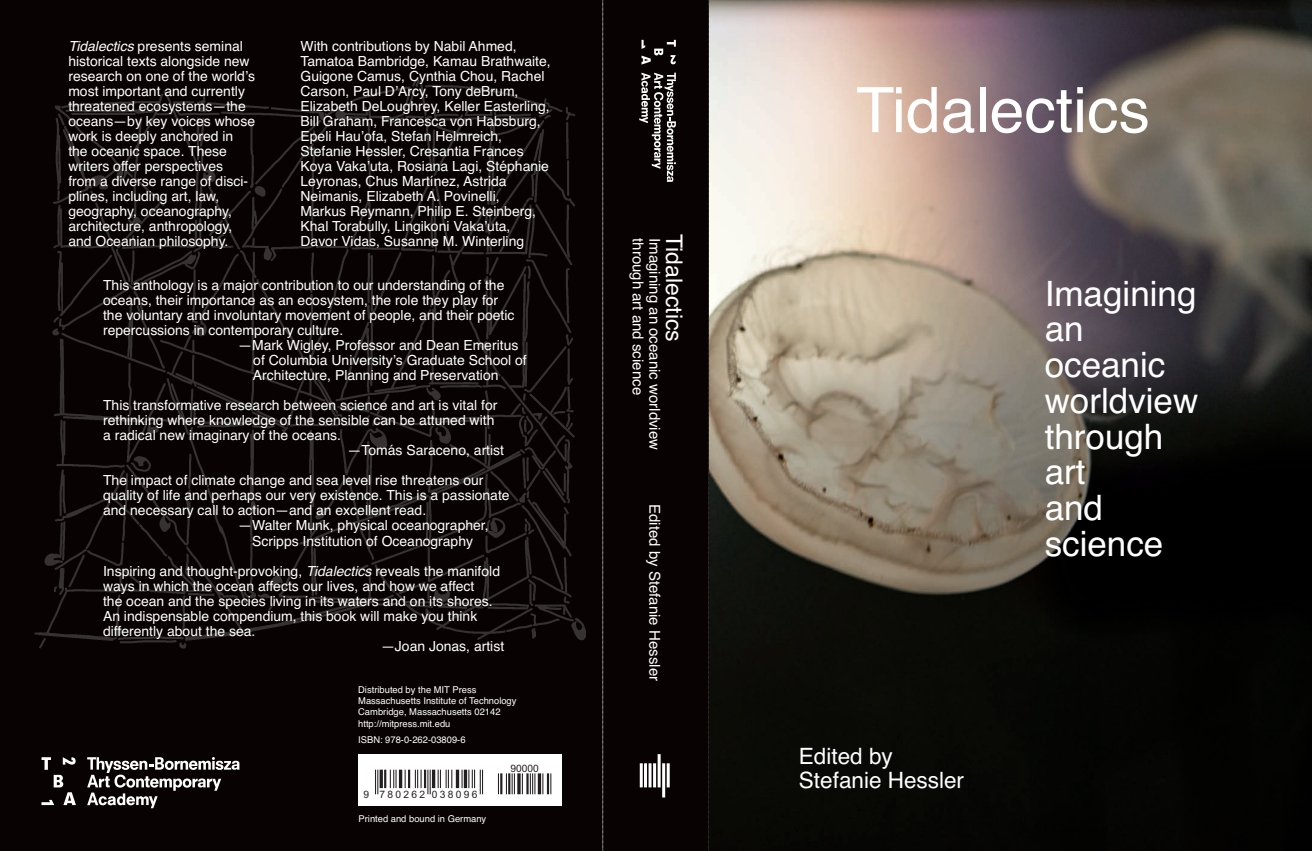
<style>
.page{position:relative;width:1312px;height:851px;background:#fff}
.page>*{position:absolute;margin:0;border:0;box-sizing:border-box;transform-origin:0 0}
.t1{font:62.62px "Helvetica";color:#fff}
.t2{font:35px/35.8px "Helvetica";color:#fff}
.t3{font:22.88px "Helvetica";color:#fff}
.t4{font:22.5px/23.8px "Helvetica";color:#fff}
.t5{font:15px "Helvetica";color:#fff}
.t6{font:13.88px/15px "Helvetica";color:#fff}
.t7{font:10.25px "Arial";color:#231f20}
.t8{font:9.38px/11.2px "Helvetica";color:#fff}
.s1{font-style:italic}
</style>
<div class="page">
<div style="left:0;top:0;width:709px;height:850px;background:#080302"></div>
<svg style="left:41px;top:757px;width:35px;height:48px"></svg>
<svg style="left:87px;top:757px;width:152px;height:51px"></svg>
<img style="left:35px;top:79px;width:550px;height:569px">
<img style="left:639px;top:754px;width:31px;height:44px">
<svg style="left:641px;top:40px;width:34px;height:25px"></svg>
<svg style="left:639px;top:73px;width:37px;height:109px"></svg>
<svg style="left:602px;top:0;width:1px;height:850px"></svg>
<svg style="left:708px;top:0;width:1px;height:850px"></svg>
<img style="left:709px;top:0;width:602px;height:850px">
<div style="left:358px;top:754px;width:203px;height:51px;background:#fff"></div>
<svg style="left:375px;top:769px;width:3px;height:25px"></svg>
<svg style="left:379px;top:769px;width:4px;height:19px"></svg>
<svg style="left:384px;top:769px;width:12px;height:19px"></svg>
<hr style="left:399px;top:769px;width:3px;height:19px;background:#231f20">
<svg style="left:404px;top:769px;width:26px;height:25px"></svg>
<hr style="left:432px;top:769px;width:3px;height:19px;background:#231f20">
<svg style="left:437px;top:769px;width:15px;height:19px"></svg>
<hr style="left:456px;top:769px;width:3px;height:19px;background:#231f20">
<svg style="left:461px;top:769px;width:1px;height:19px"></svg>
<svg style="left:463px;top:769px;width:4px;height:19px"></svg>
<svg style="left:468px;top:769px;width:15px;height:25px"></svg>
<svg style="left:498px;top:773px;width:1px;height:21px"></svg>
<hr style="left:500px;top:773px;width:2px;height:21px;background:#231f20">
<svg style="left:506px;top:773px;width:9px;height:21px"></svg>
<hr style="left:517px;top:773px;width:3px;height:21px;background:#231f20">
<hr style="left:521px;top:773px;width:2px;height:21px;background:#231f20">
<hr style="left:526px;top:773px;width:2px;height:21px;background:#231f20">
<svg style="left:529px;top:773px;width:6px;height:21px"></svg>
<svg style="left:537px;top:773px;width:4px;height:21px"></svg>
<svg style="left:542px;top:773px;width:1px;height:21px"></svg>
<hr style="left:547px;top:773px;width:2px;height:21px;background:#231f20">
<svg style="left:550px;top:773px;width:1px;height:21px"></svg>
<p class="t6" style="left:68px;top:39px;width:188px"><span class="s1">Tidalectics</span> presents seminal historical texts alongside new research on one of the world’s most important and currently threatened ecosystems—the oceans—by key voices whose work is deeply anchored in the oceanic space. These writers offer perspectives<br>from a diverse range of disci&shy;plines, including art, law, geography, oceano graphy, architecture, anthropology, and Oceanian philosophy.</p>
<p class="t6" style="left:300px;top:39px;width:252px">With contributions by Nabil Ahmed, Tamatoa Bambridge, Kamau Brathwaite, Guigone Camus, Cynthia Chou, Rachel Carson, Paul D’Arcy, Tony deBrum, Elizabeth DeLoughrey, Keller Easterling, Bill Graham, Francesca von Habsburg, Epeli Hau’ofa, Stefan Helmreich, Stefanie Hessler, Cresantia Frances Koya Vaka’uta, Rosiana Lagi, Stéphanie Leyronas, Chus Martínez, Astrida Neimanis, Elizabeth A. Povinelli,<br>Markus Reymann, Philip E. Steinberg, Khal Torabully, Lingikoni Vaka’uta, Davor Vidas, Susanne M. Winterling</p>
<p class="t6" style="left:103px;top:278px;width:403px">This anthology is a major contribution to our understanding of the</p>
<p class="t6" style="left:103px;top:293px;width:396px">oceans, their importance as an ecosystem, the role they play for</p>
<p class="t6" style="left:103px;top:308px;width:413px">the voluntary and involuntary movement of people, and their poetic</p>
<p class="t6" style="left:103px;top:323px;width:242px">repercussions in contemporary culture.</p>
<p class="t6" style="left:238px;top:338px;width:281px">—Mark Wigley, Professor and Dean Emeritus</p>
<p class="t6" style="left:253px;top:353px;width:275px">of Columbia University’s Graduate School of</p>
<p class="t6" style="left:253px;top:368px;width:247px">Architecture, Planning and Preservation</p>
<p class="t6" style="left:103px;top:398px;width:396px">This transformative research between science and art is vital for</p>
<p class="t6" style="left:103px;top:413px;width:393px">rethinking where knowledge of the sensible can be attuned with</p>
<p class="t6" style="left:103px;top:428px;width:239px">a radical new imaginary of the oceans.</p>
<p class="t6" style="left:347px;top:443px;width:158px">—Tomás Saraceno, artist</p>
<p class="t6" style="left:103px;top:473px;width:382px">The impact of climate change and sea level rise threatens our</p>
<p class="t6" style="left:103px;top:488px;width:408px">quality of life and perhaps our very existence. This is a passionate</p>
<p class="t6" style="left:103px;top:503px;width:324px">and necessary call to action—and an excellent read.</p>
<p class="t6" style="left:238px;top:518px;width:252px">—Walter Munk, physical oceanographer,</p>
<p class="t6" style="left:252px;top:533px;width:222px">Scripps Institution of Oceanography</p>
<p class="t6" style="left:103px;top:563px;width:398px">Inspiring and thought-provoking, <span class="s1">Tidalectics</span> reveals the manifold</p>
<p class="t6" style="left:103px;top:578px;width:373px">ways in which the ocean affects our lives, and how we affect</p>
<p class="t6" style="left:103px;top:593px;width:391px">the ocean and the species living in its waters and on its shores.</p>
<p class="t6" style="left:103px;top:608px;width:375px">An indispensable compendium, this book will make you think</p>
<p class="t6" style="left:103px;top:623px;width:154px">differently about the sea.</p>
<p class="t6" style="left:381px;top:638px;width:125px">—Joan Jonas, artist</p>
<p class="t8" style="left:358px;top:683px;width:160px">Distributed by the MIT Press<br>Massachusetts Institute of Technology<br>Cambridge, Massachusetts 02142 http://mitpress.mit.edu</p>
<p class="t8" style="left:358px;top:733px;width:109px">ISBN: 978-0-262-03809-6</p>
<p class="t7" style="left:363px;top:787px;width:115px">9 780262 038096</p>
<p class="t8" style="left:358px;top:812px;width:129px">Printed and bound in Germany</p>
<p class="t7" style="left:510px;top:761px;width:30px">90000</p>
<p class="t5" style="left:663px;top:238px;width:213px;rotate:90deg">Imagining an oceanic worldview</p>
<h3 class="t3" style="left:687px;top:234px;width:109px;rotate:90deg">Tidalectics</h3>
<p class="t5" style="left:646px;top:238px;width:158px;rotate:90deg">through art and science</p>
<p class="t5" style="left:663px;top:504px;width:178px;rotate:90deg">Edited by Stefanie Hessler</p>
<h1 class="t1" style="left:855px;top:74px;width:295px">Tidalectics</h1>
<h3 class="t4" style="left:798px;top:744px;width:167px">Edited by<br>Stefanie Hessler</h3>
<h2 class="t2" style="left:1044px;top:275px;width:155px">Imagining an oceanic worldview through art<br>and science</h2>
</div>
